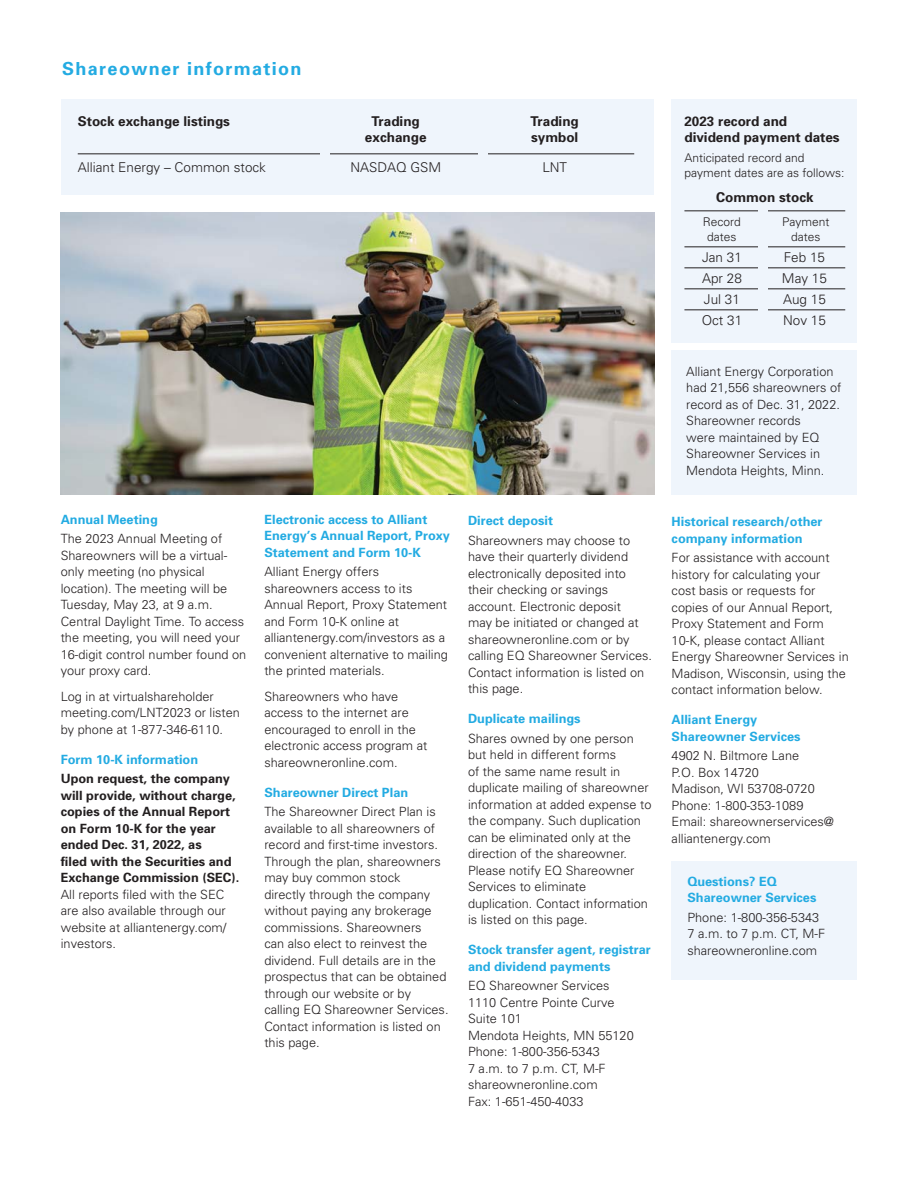
<style>
.page{position:relative;width:918px;height:1188px;background:#fff}
.page>*{position:absolute;margin:0;border:0;box-sizing:border-box;transform-origin:0 0}
.t1{font:700 18px "Univers";letter-spacing:.075em;color:#23abe2}
.t2{font:700 13.5px/16.5px "Univers";color:#231f20}
.t3{font:300 13.5px "Univers";color:#231f20}
.t4{font:300 12.75px/16.5px "Univers";color:#231f20}
.t5{font:700 12.75px/16.5px "Univers";color:#23abe2}
.t6{font:700 12.75px/16.5px "Univers";color:#231f20}
.t7{font:300 12px/15px "Univers";color:#231f20}
</style>
<div class="page">
<div style="left:672px;top:99px;width:185px;height:244px;background:#eff5fc"></div>
<div style="left:672px;top:350px;width:185px;height:145px;background:#eff5fc"></div>
<div style="left:672px;top:862px;width:185px;height:118px;background:#eff5fc"></div>
<div style="left:61px;top:99px;width:593px;height:95px;background:#eff5fc"></div>
<hr style="left:78px;top:153px;width:556px;height:1px;background:#231f20">
<hr style="left:684px;top:210px;width:161px;height:1px;background:#231f20">
<hr style="left:684px;top:246px;width:161px;height:1px;background:#231f20">
<hr style="left:684px;top:267px;width:161px;height:1px;background:#231f20">
<hr style="left:684px;top:288px;width:161px;height:1px;background:#231f20">
<hr style="left:684px;top:309px;width:161px;height:1px;background:#231f20">
<div style="left:759px;top:208px;width:9px;height:110px;background:#eff5fc"></div>
<div style="left:478px;top:111px;width:10px;height:76px;background:#eff5fc"></div>
<div style="left:320px;top:111px;width:9px;height:76px;background:#eff5fc"></div>
<img style="left:61px;top:212px;width:594px;height:283px">
<h1 class="t1" style="left:62px;top:62px;width:241px">Shareowner information</h1>
<p class="t2" style="left:78px;top:114px;width:154px">Stock exchange listings</p>
<p class="t2" style="left:372px;top:114px;width:50px">Trading</p>
<p class="t2" style="left:531px;top:114px;width:50px">Trading</p>
<p class="t2" style="left:365px;top:130px;width:63px">exchange</p>
<p class="t2" style="left:531px;top:130px;width:49px">symbol</p>
<p class="t3" style="left:78px;top:162px;width:190px">Alliant Energy – Common stock</p>
<p class="t3" style="left:350px;top:162px;width:92px">NASDAQ GSM</p>
<p class="t3" style="left:542px;top:162px;width:26px">LNT</p>
<p class="t5" style="left:61px;top:512px;width:99px">Annual Meeting</p>
<p class="t4" style="left:61px;top:532px;width:187px">The 2023 Annual Meeting of<br>Shareowners will be a virtual&shy;only meeting (no physical location). The meeting will be<br>Tuesday, May 23, at 9 a.m.<br>Central Daylight Time. To access the meeting, you will need your<br>16-digit control number found on your proxy card.</p>
<p class="t4" style="left:61px;top:689px;width:181px">Log in at virtualshareholder meeting.com/LNT2023 or listen by phone at 1-877-346-6110.</p>
<p class="t5" style="left:61px;top:752px;width:139px">Form 10-K information</p>
<p class="t6" style="left:61px;top:772px;width:180px">Upon request, the company will provide, without charge, copies of the Annual Report on Form 10-K for the year ended Dec. 31, 2022, as<br>filed with the Securities and<br>Exchange Commission (SEC).</p>
<p class="t4" style="left:61px;top:887px;width:167px">All reports filed with the SEC are also available through our website at alliantenergy.com/ investors.</p>
<p class="t5" style="left:264px;top:512px;width:187px">Electronic access to Alliant<br>Energy’s Annual Report, Proxy<br>Statement and Form 10-K</p>
<p class="t4" style="left:264px;top:565px;width:185px">Alliant Energy offers shareowners access to its<br>Annual Report, Proxy Statement and Form 10-K online at alliantenergy.com/investors as a convenient alternative to mailing the printed materials.</p>
<p class="t4" style="left:264px;top:689px;width:164px">Shareowners who have access to the internet are encouraged to enroll in the electronic access program at shareowneronline.com.</p>
<p class="t5" style="left:264px;top:785px;width:145px">Shareowner Direct Plan</p>
<p class="t4" style="left:264px;top:805px;width:186px">The Shareowner Direct Plan is available to all shareowners of record and first-time investors.<br>Through the plan, shareowners may buy common stock<br>directly through the company without paying any brokerage commissions. Shareowners<br>can also elect to reinvest the dividend. Full details are in the prospectus that can be obtained through our website or by calling EQ Shareowner Services.<br>Contact information is listed on this page.</p>
<p class="t5" style="left:468px;top:514px;width:87px">Direct deposit</p>
<p class="t4" style="left:468px;top:533px;width:186px">Shareowners may choose to have their quarterly dividend electronically deposited into their checking or savings account. Electronic deposit<br>may be initiated or changed at shareowneronline.com or by calling EQ Shareowner Services.<br>Contact information is listed on this page.</p>
<p class="t5" style="left:468px;top:712px;width:114px">Duplicate mailings</p>
<p class="t4" style="left:468px;top:731px;width:185px">Shares owned by one person but held in different forms<br>of the same name result in duplicate mailing of shareowner information at added expense to the company. Such duplication can be eliminated only at the direction of the shareowner.<br>Please notify EQ Shareowner<br>Services to eliminate duplication. Contact information is listed on this page.</p>
<p class="t5" style="left:468px;top:943px;width:184px">Stock transfer agent, registrar and dividend payments</p>
<p class="t4" style="left:468px;top:979px;width:167px">EQ Shareowner Services<br>1110 Centre Pointe Curve<br>Suite 101<br>Mendota Heights, MN 55120<br>Phone: 1-800-356-5343<br>7 a.m. to 7 p.m. CT, M-F shareowneronline.com<br>Fax: 1-651-450-4033</p>
<p class="t2" style="left:684px;top:114px;width:157px">2023 record and dividend payment dates</p>
<p class="t7" style="left:684px;top:151px;width:162px">Anticipated record and payment dates are as follows:</p>
<p class="t2" style="left:716px;top:190px;width:99px">Common stock</p>
<p class="t7" style="left:703px;top:216px;width:40px">Record</p>
<p class="t7" style="left:782px;top:216px;width:49px">Payment</p>
<p class="t7" style="left:707px;top:231px;width:31px">dates</p>
<p class="t7" style="left:791px;top:231px;width:31px">dates</p>
<p class="t3" style="left:702px;top:252px;width:41px">Jan 31</p>
<p class="t3" style="left:784px;top:252px;width:43px">Feb 15</p>
<p class="t3" style="left:702px;top:273px;width:41px">Apr 28</p>
<p class="t3" style="left:782px;top:273px;width:47px">May 15</p>
<p class="t3" style="left:704px;top:294px;width:38px">Jul 31</p>
<p class="t3" style="left:783px;top:294px;width:44px">Aug 15</p>
<p class="t3" style="left:702px;top:315px;width:42px">Oct 31</p>
<p class="t3" style="left:783px;top:315px;width:44px">Nov 15</p>
<p class="t4" style="left:686px;top:364px;width:157px">Alliant Energy Corporation had 21,556 shareowners of record as of Dec. 31, 2022.<br>Shareowner records<br>were maintained by EQ<br>Shareowner Services in<br>Mendota Heights, Minn.</p>
<p class="t5" style="left:672px;top:515px;width:152px">Historical research/other company information</p>
<p class="t4" style="left:672px;top:550px;width:179px">For assistance with account history for calculating your<br>cost basis or requests for copies of our Annual Report,<br>Proxy Statement and Form<br>10-K, please contact Alliant<br>Energy Shareowner Services in<br>Madison, Wisconsin, using the contact information below.</p>
<p class="t5" style="left:672px;top:712px;width:130px">Alliant Energy<br>Shareowner Services</p>
<p class="t4" style="left:672px;top:748px;width:164px">4902 N. Biltmore Lane<br>P.O. Box 14720<br>Madison, WI 53708-0720<br>Phone: 1-800-353-1089<br>Email: shareownerservices@ alliantenergy.com</p>
<p class="t5" style="left:687px;top:874px;width:130px">Questions? EQ<br>Shareowner Services</p>
<p class="t4" style="left:687px;top:910px;width:139px">Phone: 1-800-356-5343<br>7 a.m. to 7 p.m. CT, M-F shareowneronline.com</p>
</div>
